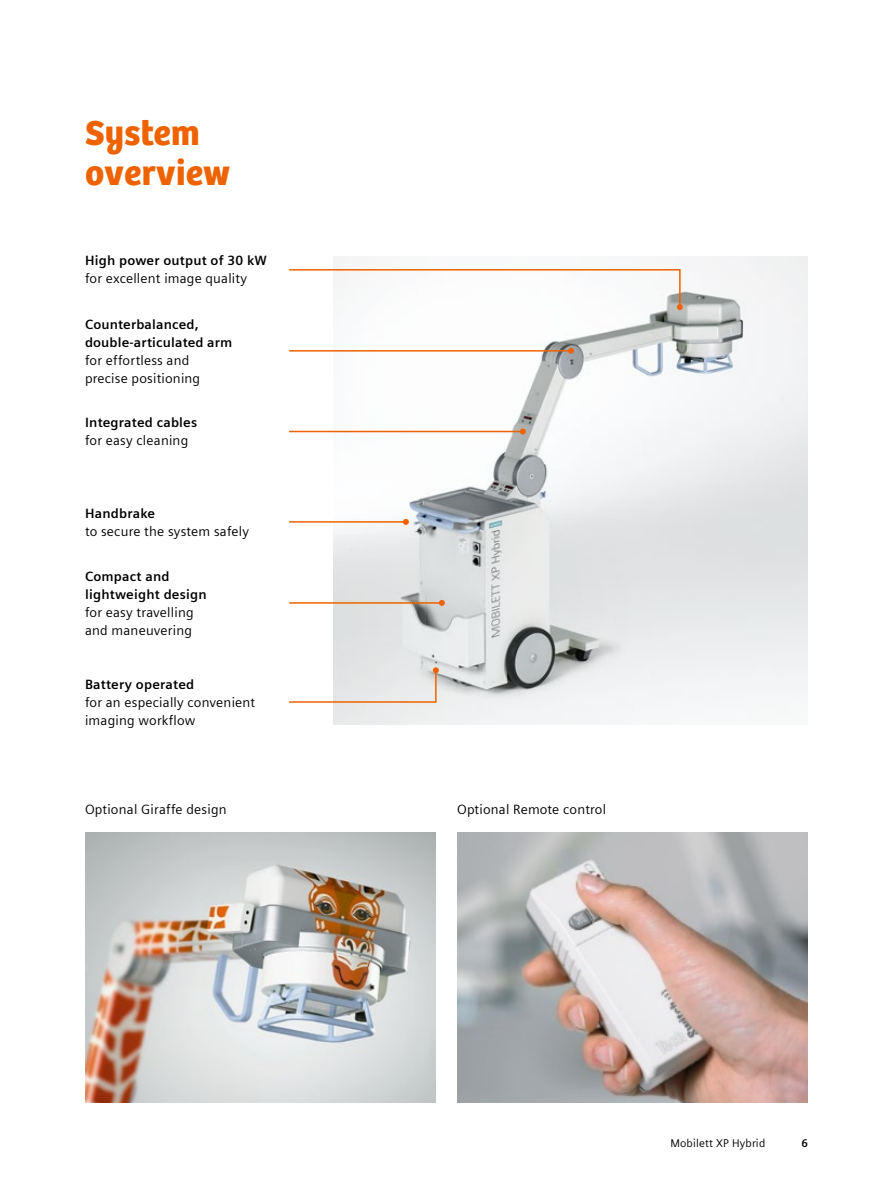
<style>
.page{position:relative;width:893px;height:1191px;background:#fff}
.page>*{position:absolute;margin:0;border:0;box-sizing:border-box;transform-origin:0 0}
.t1{font:36px/39.6px "SH Bree Headline Regular";color:#ee6300}
.t2{font:13.5px/18px "Siemens Sans";letter-spacing:.015em;color:#000}
.t3{font:700 13.5px/18px "Siemens Sans";letter-spacing:.015em;color:#000}
.t4{font:11.25px "Siemens Sans";letter-spacing:.015em;color:#000}
.t5{font:700 11.25px "Siemens Sans";color:#000}
</style>
<div class="page">
<img style="left:85px;top:832px;width:351px;height:270px">
<img style="left:457px;top:832px;width:351px;height:270px">
<img style="left:333px;top:256px;width:475px;height:468px">
<svg style="left:289px;top:268px;width:394px;height:42px"></svg>
<hr style="left:289px;top:431px;width:234px;height:1px;background:#ee6300">
<svg style="left:520px;top:428px;width:6px;height:6px"></svg>
<hr style="left:289px;top:350px;width:282px;height:1px;background:#ee6300">
<svg style="left:568px;top:348px;width:6px;height:6px"></svg>
<hr style="left:289px;top:521px;width:117px;height:1px;background:#ee6300">
<svg style="left:403px;top:519px;width:6px;height:6px"></svg>
<hr style="left:289px;top:602px;width:153px;height:1px;background:#ee6300">
<svg style="left:439px;top:600px;width:6px;height:6px"></svg>
<svg style="left:289px;top:667px;width:150px;height:36px"></svg>
<h1 class="t1" style="left:85px;top:112px;width:147px">System overview</h1>
<p class="t3" style="left:85px;top:251px;width:183px">High power output of 30 kW</p>
<p class="t2" style="left:85px;top:269px;width:163px">for excellent image quality</p>
<p class="t3" style="left:85px;top:314px;width:149px">Counterbalanced, double-articulated arm</p>
<p class="t2" style="left:85px;top:350px;width:117px">for effortless and precise positioning</p>
<p class="t3" style="left:85px;top:413px;width:114px">Integrated cables</p>
<p class="t2" style="left:85px;top:430px;width:105px">for easy cleaning</p>
<p class="t3" style="left:85px;top:503px;width:72px">Handbrake</p>
<p class="t2" style="left:85px;top:521px;width:166px">to secure the system safely</p>
<p class="t3" style="left:85px;top:566px;width:123px">Compact and lightweight design</p>
<p class="t2" style="left:85px;top:602px;width:110px">for easy travelling and maneuvering</p>
<p class="t3" style="left:85px;top:674px;width:111px">Battery operated</p>
<p class="t2" style="left:85px;top:692px;width:172px">for an especially convenient imaging workflow</p>
<p class="t2" style="left:85px;top:799px;width:143px">Optional Giraffe design</p>
<p class="t2" style="left:457px;top:799px;width:151px">Optional Remote control</p>
<p class="t4" style="left:670px;top:1135px;width:96px">Mobilett XP Hybrid</p>
<p class="t5" style="left:801px;top:1135px;width:8px">6</p>
</div>
